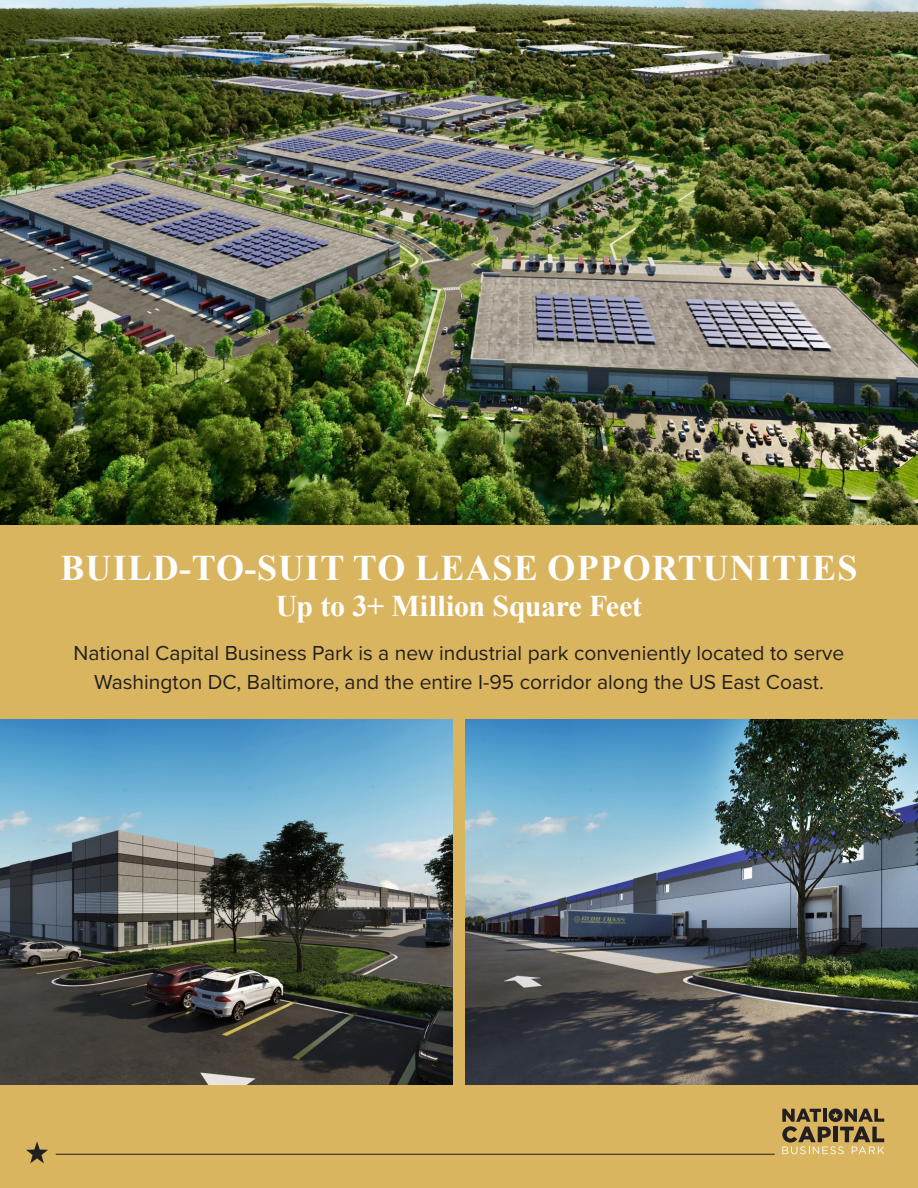
<style>
.page{position:relative;width:918px;height:1188px;background:#fff}
.page>*{position:absolute;margin:0;border:0;box-sizing:border-box;transform-origin:0 0}
.t1{font:700 36px "Times New Roman";letter-spacing:.03em;color:#fff}
.t2{font:700 30px "Times New Roman";letter-spacing:-.01em;color:#fff}
.t3{font:21px/28.5px "Proxima Nova";color:#231f20;text-align:center}
</style>
<div class="page">
<div style="left:0;top:524px;width:918px;height:664px;background:#dab55f"></div>
<img style="left:466px;top:720px;width:452px;height:364px">
<img style="left:0;top:720px;width:452px;height:364px">
<img style="left:0;top:0;width:918px;height:524px">
<svg style="left:782px;top:1108px;width:102px;height:46px"></svg>
<svg style="left:26px;top:1141px;width:22px;height:22px"></svg>
<hr style="left:56px;top:1154px;width:719px;height:1px;background:#231f20">
<p class="t1" style="left:61px;top:542px;width:798px">BUILD-TO-SUIT TO LEASE OPPORTUNITIES</p>
<p class="t2" style="left:276px;top:584px;width:368px">Up to 3+ Million Square Feet</p>
<p class="t3" style="left:74px;top:638px;width:772px">National Capital Business Park is a new industrial park conveniently located to serve<br>Washington DC, Baltimore, and the entire I-95 corridor along the US East Coast.</p>
</div>
